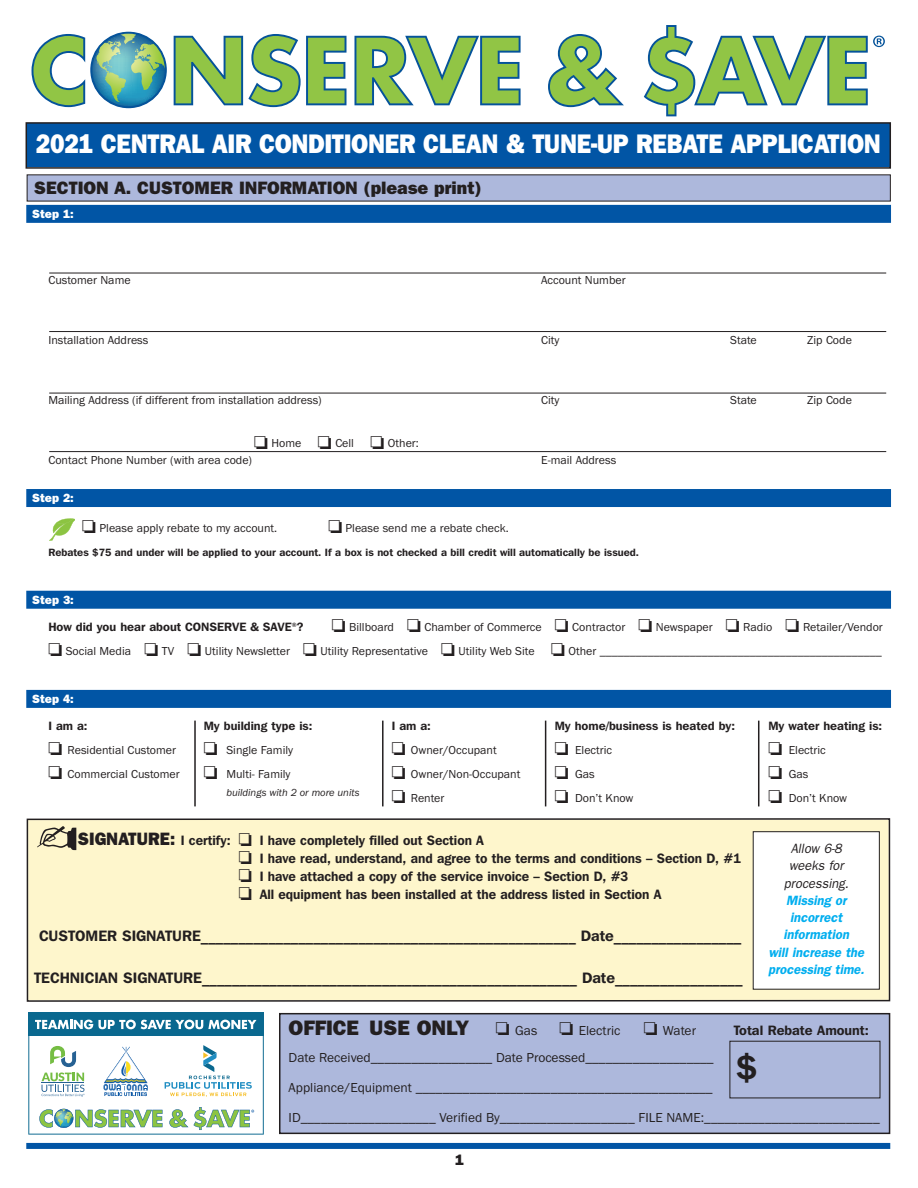
<style>
.page{position:relative;width:918px;height:1188px;background:#fff}
.page>*{position:absolute;margin:0;border:0;box-sizing:border-box;transform-origin:0 0}
.t1{font:54px "Monotype Sorts";color:#231f20;scale:.95 1}
.t2{font:600 36px "Franklin Gothic IT Cby BT";color:#231f20}
.t3{font:800 27px "Franklin Gothic";letter-spacing:-.01em;color:#fff;scale:.9 1}
.t4{font:800 21px "Franklin Gothic";color:#231f20}
.t5{font:800 18px "Franklin Gothic";color:#231f20}
.t6{font:600 15px "Franklin Gothic IT Cby BT";color:#231f20}
.t7{font:800 15px "Franklin Gothic";color:#231f20}
.t8{font:13.5px "Franklin Gothic";color:#231f20}
.t9{font:600 13.5px/18px "Franklin Gothic IT Cby BT";color:#231f20;scale:.95 1}
.t10{font:italic 600 13.5px/17.2px "Franklin Gothic";color:#00aeef;text-align:center;scale:.95 1}
.t11{font:italic 13.5px/17.2px "Franklin Gothic";color:#231f20;text-align:center;scale:.95 1}
.t12{font:600 13.5px "Franklin Gothic IT Cby BT";color:#231f20}
.t13{font:12px/24px "Franklin Gothic";color:#231f20;text-align:right}
.t14{font:600 12px "Franklin Gothic IT Cby BT";color:#231f20}
.t15{font:800 12px "Franklin Gothic";color:#fff}
.t16{font:600 10.5px "Franklin Gothic IT Cby BT";color:#231f20}
.t17{font:italic 10.5px "Franklin Gothic";color:#231f20}
.s1{font-family:"Monotype Sorts";font-size:18px}
.s2{font-family:"Franklin Gothic";font-weight:800;font-size:18px}
.s3{font-family:"Monotype Sorts";font-weight:400;font-size:18px}
</style>
<div class="page">
<div style="left:26px;top:591px;width:865px;height:18px;background:#0155a5"></div>
<div style="left:26px;top:690px;width:865px;height:18px;background:#0155a5"></div>
<div style="left:26px;top:489px;width:865px;height:18px;background:#0155a5"></div>
<svg style="left:32px;top:31px;width:135px;height:77px"></svg>
<svg style="left:174px;top:34px;width:173px;height:73px"></svg>
<svg style="left:354px;top:36px;width:167px;height:69px"></svg>
<svg style="left:548px;top:34px;width:76px;height:73px"></svg>
<svg style="left:644px;top:25px;width:241px;height:91px"></svg>
<div style="left:27px;top:124px;width:863px;height:43px;background:#0155a5"></div>
<div style="left:26px;top:122px;width:865px;height:47px;border:2px solid #231f20"></div>
<div style="left:28px;top:820px;width:861px;height:180px;background:#fef6cc"></div>
<div style="left:27px;top:818px;width:863px;height:184px;border:2px solid #231f20"></div>
<div style="left:26px;top:1143px;width:864px;height:6px;background:#0155a5"></div>
<div style="left:27px;top:175px;width:863px;height:26px;background:#adb8dc"></div>
<hr style="left:49px;top:273px;width:837px;height:1px;background:#231f20">
<hr style="left:49px;top:331px;width:837px;height:1px;background:#231f20">
<hr style="left:49px;top:393px;width:837px;height:1px;background:#231f20">
<hr style="left:49px;top:451px;width:837px;height:1px;background:#231f20">
<div style="left:280px;top:1014px;width:609px;height:119px;background:#adb8dc"></div>
<div style="left:279px;top:1013px;width:611px;height:121px;border:2px solid #231f20"></div>
<svg style="left:28px;top:1013px;width:236px;height:122px"></svg>
<div style="left:730px;top:1041px;width:150px;height:57px;border:1px solid #231f20"></div>
<div style="left:26px;top:205px;width:865px;height:18px;background:#0155a5"></div>
<div style="left:754px;top:832px;width:125px;height:157px;background:#fff"></div>
<div style="left:753px;top:831px;width:127px;height:159px;border:1px solid #231f20"></div>
<hr style="left:194px;top:721px;width:2px;height:85px;background:#231f20">
<hr style="left:382px;top:721px;width:2px;height:85px;background:#231f20">
<hr style="left:545px;top:721px;width:1px;height:85px;background:#231f20">
<hr style="left:758px;top:721px;width:1px;height:85px;background:#231f20">
<svg style="left:49px;top:518px;width:26px;height:22px"></svg>
<h3 class="t3" style="left:36px;top:128px;width:940px">2021 CENTRAL AIR CONDITIONER CLEAN &amp; TUNE-UP REBATE APPLICATION</h3>
<h3 class="t5" style="left:34px;top:177px;width:449px">SECTION A. CUSTOMER INFORMATION (please print)</h3>
<p class="t15" style="left:32px;top:206px;width:43px">Step 1:</p>
<p class="t13" style="left:48px;top:267px;width:84px">Customer Name</p>
<p class="t13" style="left:541px;top:267px;width:86px">Account Number</p>
<p class="t13" style="left:48px;top:327px;width:102px">Installation Address</p>
<p class="t13" style="left:541px;top:327px;width:20px">City</p>
<p class="t13" style="left:730px;top:327px;width:28px">State</p>
<p class="t13" style="left:807px;top:327px;width:46px">Zip Code</p>
<p class="t13" style="left:48px;top:387px;width:275px">Mailing Address (if different from installation address)</p>
<p class="t13" style="left:541px;top:387px;width:20px">City</p>
<p class="t13" style="left:730px;top:387px;width:28px">State</p>
<p class="t13" style="left:807px;top:387px;width:46px">Zip Code</p>
<p class="t13" style="left:254px;top:431px;width:166px"><span class="s1">O</span> Home <span class="s1">O</span> Cell <span class="s1">O</span> Other:</p>
<p class="t13" style="left:48px;top:447px;width:205px">Contact Phone Number (with area code)</p>
<p class="t13" style="left:541px;top:447px;width:77px">E-mail Address</p>
<p class="t15" style="left:32px;top:491px;width:43px">Step 2:</p>
<p class="t13" style="left:82px;top:516px;width:197px"><span class="s1">O</span> Please apply rebate to my account.</p>
<p class="t13" style="left:329px;top:516px;width:182px"><span class="s1">O</span> Please send me a rebate check.</p>
<p class="t16" style="left:48px;top:549px;width:592px">Rebates $75 and under will be applied to your account. If a box is not checked a bill credit will automatically be issued.</p>
<p class="t15" style="left:32px;top:593px;width:43px">Step 3:</p>
<p class="t14" style="left:48px;top:622px;width:257px">How did you hear about CONSERVE &amp; SAVE<sup>®</sup>?</p>
<p class="t13" style="left:48px;top:615px;width:836px"><span class="s1">O</span> Billboard <span class="s1">O</span> Chamber of Commerce <span class="s1">O</span> Contractor <span class="s1">O</span> Newspaper <span class="s1">O</span> Radio <span class="s1">O</span> Retailer/Vendor<br><span class="s1">O</span> Social Media <span class="s1">O</span> TV <span class="s1">O</span> Utility Newsletter <span class="s1">O</span> Utility Representative <span class="s1">O</span> Utility Web Site <span class="s1">O</span> Other _______________________________________________</p>
<p class="t15" style="left:32px;top:692px;width:43px">Step 4:</p>
<p class="t14" style="left:48px;top:721px;width:41px">I am a:</p>
<p class="t14" style="left:204px;top:721px;width:110px">My building type is:</p>
<p class="t14" style="left:392px;top:721px;width:41px">I am a:</p>
<p class="t14" style="left:555px;top:721px;width:182px">My home/business is heated by:</p>
<p class="t14" style="left:768px;top:721px;width:115px">My water heating is:</p>
<p class="t13" style="left:48px;top:738px;width:129px"><span class="s1">O</span> Residential Customer</p>
<p class="t13" style="left:204px;top:738px;width:91px"><span class="s1">O</span> Single Family</p>
<p class="t13" style="left:392px;top:738px;width:107px"><span class="s1">O</span> Owner/Occupant</p>
<p class="t13" style="left:555px;top:738px;width:59px"><span class="s1">O</span> Electric</p>
<p class="t13" style="left:768px;top:738px;width:59px"><span class="s1">O</span> Electric</p>
<p class="t13" style="left:48px;top:762px;width:133px"><span class="s1">O</span> Commercial Customer</p>
<p class="t13" style="left:204px;top:762px;width:88px"><span class="s1">O</span> Multi- Family</p>
<p class="t13" style="left:392px;top:762px;width:130px"><span class="s1">O</span> Owner/Non-Occupant</p>
<p class="t13" style="left:555px;top:762px;width:41px"><span class="s1">O</span> Gas</p>
<p class="t13" style="left:768px;top:762px;width:41px"><span class="s1">O</span> Gas</p>
<p class="t17" style="left:226px;top:786px;width:135px">buildings with 2 or more units</p>
<p class="t13" style="left:392px;top:786px;width:54px"><span class="s1">O</span> Renter</p>
<p class="t13" style="left:555px;top:786px;width:80px"><span class="s1">O</span> Don’t Know</p>
<p class="t13" style="left:768px;top:786px;width:80px"><span class="s1">O</span> Don’t Know</p>
<h1 class="t1" style="left:34px;top:804px;width:48px">-</h1>
<p class="t9" style="left:239px;top:832px;width:530px;text-indent:-161px"><span class="s2">SIGNATURE:</span> I certify: <span class="s3">O</span> I have completely filled out Section A<br><span class="s3">O</span> I have read, understand, and agree to the terms and conditions – Section D, #1<br><span class="s3">O</span> I have attached a copy of the service invoice – Section D, #3<br><span class="s3">O</span> All equipment has been installed at the address listed in Section A</p>
<p class="t6" style="left:39px;top:931px;width:704px">CUSTOMER SIGNATURE__________________________________________________ Date_________________</p>
<p class="t6" style="left:34px;top:973px;width:710px">TECHNICIAN SIGNATURE__________________________________________________ Date_________________</p>
<h3 class="t4" style="left:289px;top:1016px;width:182px">OFFICE USE ONLY</h3>
<p class="t8" style="left:496px;top:1023px;width:126px"><span class="s1">O</span> Gas <span class="s1">O</span> Electric</p>
<p class="t8" style="left:644px;top:1023px;width:54px"><span class="s1">O</span> Water</p>
<p class="t12" style="left:734px;top:1026px;width:137px">Total Rebate Amount:</p>
<p class="t8" style="left:289px;top:1050px;width:427px">Date Received__________________ Date Processed___________________</p>
<h2 class="t2" style="left:736px;top:1055px;width:23px">$</h2>
<p class="t8" style="left:289px;top:1080px;width:426px">Appliance/Equipment ____________________________________________</p>
<p class="t8" style="left:289px;top:1110px;width:593px">ID____________________ Verified By____________________ FILE NAME:__________________________</p>
<p class="t11" style="left:784px;top:840px;width:70px">Allow 6-8 weeks for processing.</p>
<p class="t10" style="left:768px;top:892px;width:103px">Missing or incorrect information<br>will increase the processing time.</p>
<p class="t7" style="left:455px;top:1151px;width:10px">1</p>
</div>
